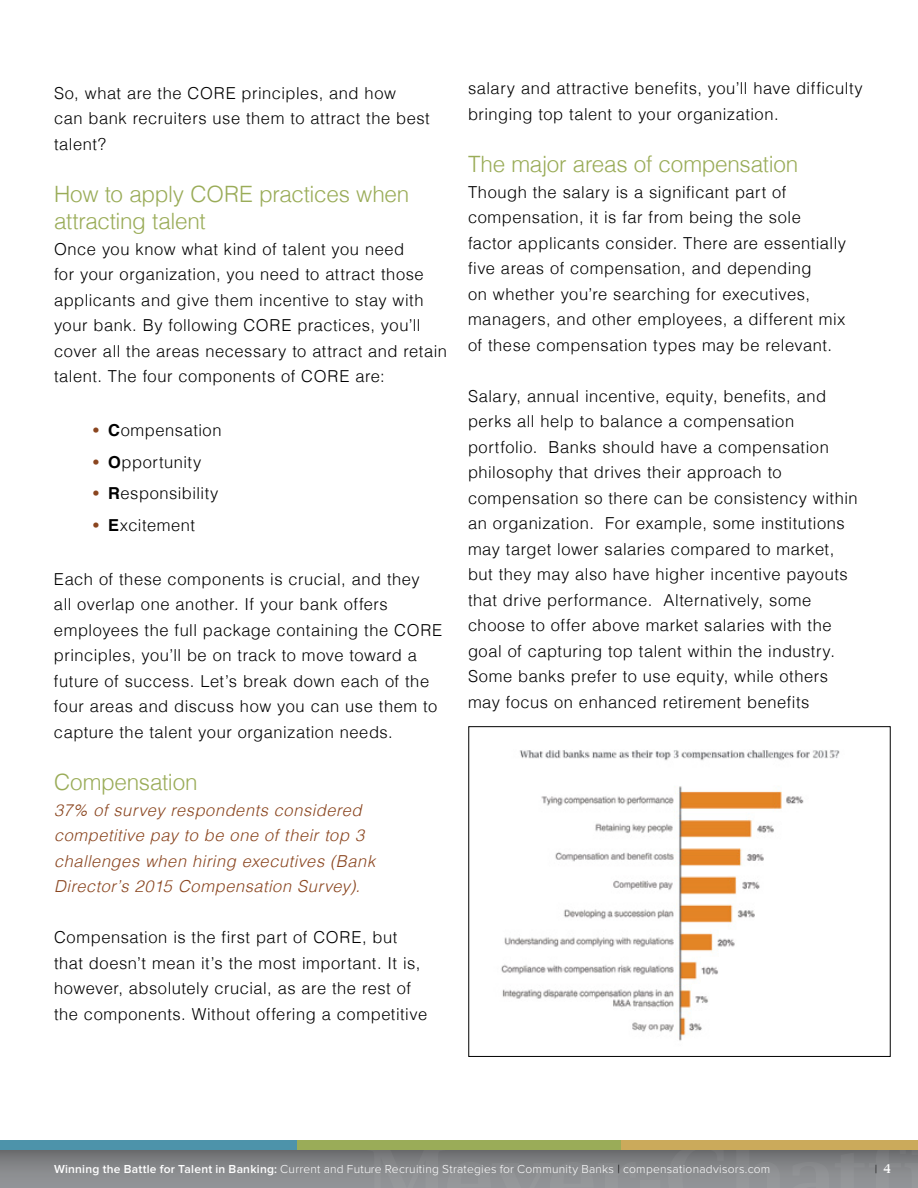
<style>
.page{position:relative;width:918px;height:1188px;background:#fff}
.page>*{position:absolute;margin:0;border:0;box-sizing:border-box;transform-origin:0 0}
.t1{font:300 22.5px/27px "Helvetica LT";letter-spacing:-.015em;color:#9aac58}
.t2{font:300 16.5px/25.5px "Helvetica LT";letter-spacing:.03em;color:#000}
.t3{font:italic 300 16.5px/25.5px "Helvetica LT";letter-spacing:.03em;color:#8a451f}
.t4{font:300 12px "Proxima Nova";letter-spacing:.02em;color:#fff}
.t5{font:300 12px "Proxima Nova";color:#000}
.s1{font-weight:400;color:#8a451f}
.s2{font-weight:700}
.s3{font-weight:600}
.s4{color:#000101}
.s5{font-family:"Lucida Bright";font-weight:600;color:#fff}
</style>
<div class="page">
<div style="left:0;top:1148px;width:918px;height:40px;background:linear-gradient(to bottom,#6d6d6f,#979a9d)"></div>
<svg style="left:367px;top:1150px;width:551px;height:38px;background:#858789"></svg>
<div style="left:618px;top:1141px;width:300px;height:9px;background:#cbaa5b"></div>
<div style="left:294px;top:1141px;width:327px;height:9px;background:#9aac58"></div>
<div style="left:0;top:1141px;width:297px;height:9px;background:#4d93aa"></div>
<img style="left:501px;top:750px;width:339px;height:291px">
<div style="left:468px;top:726px;width:423px;height:331px;border:1px solid #000"></div>
<p class="t2" style="left:54px;top:80px;width:377px">So, what are the CORE principles, and how<br>can bank recruiters use them to attract the best talent?</p>
<h1 class="t1" style="left:54px;top:181px;width:357px">How to apply CORE practices when attracting talent</h1>
<p class="t2" style="left:54px;top:236px;width:395px">Once you know what kind of talent you need<br>for your organization, you need to attract those applicants and give them incentive to stay with your bank. By following CORE practices, you’ll cover all the areas necessary to attract and retain talent. The four components of CORE are:</p>
<p class="t2" style="left:93px;top:417px;width:130px"><span class="s1">•</span> <span class="s2">C</span>ompensation</p>
<p class="t2" style="left:93px;top:449px;width:110px"><span class="s1">•</span> <span class="s2">O</span>pportunity</p>
<p class="t2" style="left:93px;top:480px;width:127px"><span class="s1">•</span> <span class="s2">R</span>esponsibility</p>
<p class="t2" style="left:93px;top:512px;width:104px"><span class="s1">•</span> <span class="s2">E</span>xcitement</p>
<p class="t2" style="left:54px;top:566px;width:390px">Each of these components is crucial, and they<br>all overlap one another. If your bank offers employees the full package containing the CORE principles, you’ll be on track to move toward a future of success. Let’s break down each of the four areas and discuss how you can use them to capture the talent your organization needs.</p>
<h1 class="t1" style="left:54px;top:769px;width:145px">Compensation</h1>
<p class="t3" style="left:54px;top:797px;width:323px">37% of survey respondents considered competitive pay to be one of their top 3 challenges when hiring executives (Bank Director’s 2015 Compensation Survey).</p>
<p class="t2" style="left:54px;top:924px;width:375px">Compensation is the first part of CORE, but that doesn’t mean it’s the most important. It is, however, absolutely crucial, as are the rest of the components. Without offering a competitive</p>
<p class="t2" style="left:468px;top:75px;width:396px">salary and attractive benefits, you’ll have difficulty bringing top talent to your organization.</p>
<h1 class="t1" style="left:468px;top:151px;width:332px">The major areas of compensation</h1>
<p class="t2" style="left:468px;top:179px;width:380px">Though the salary is a significant part of compensation, it is far from being the sole factor applicants consider. There are essentially five areas of compensation, and depending<br>on whether you’re searching for executives, managers, and other employees, a different mix of these compensation types may be relevant.</p>
<p class="t2" style="left:468px;top:383px;width:391px">Salary, annual incentive, equity, benefits, and perks all help to balance a compensation portfolio. Banks should have a compensation philosophy that drives their approach to compensation so there can be consistency within an organization. For example, some institutions may target lower salaries compared to market, but they may also have higher incentive payouts that drive performance. Alternatively, some choose to offer above market salaries with the goal of capturing top talent within the industry.<br>Some banks prefer to use equity, while others may focus on enhanced retirement benefits</p>
<p class="t4" style="left:54px;top:1164px;width:718px"><span class="s3">Winning the Battle for Talent in Banking:</span> Current and Future Recruiting Strategies for Community Banks <span class="s4">|</span> compensationadvisors.com</p>
<p class="t5" style="left:875px;top:1164px;width:18px">| <span class="s5">4</span></p>
</div>
